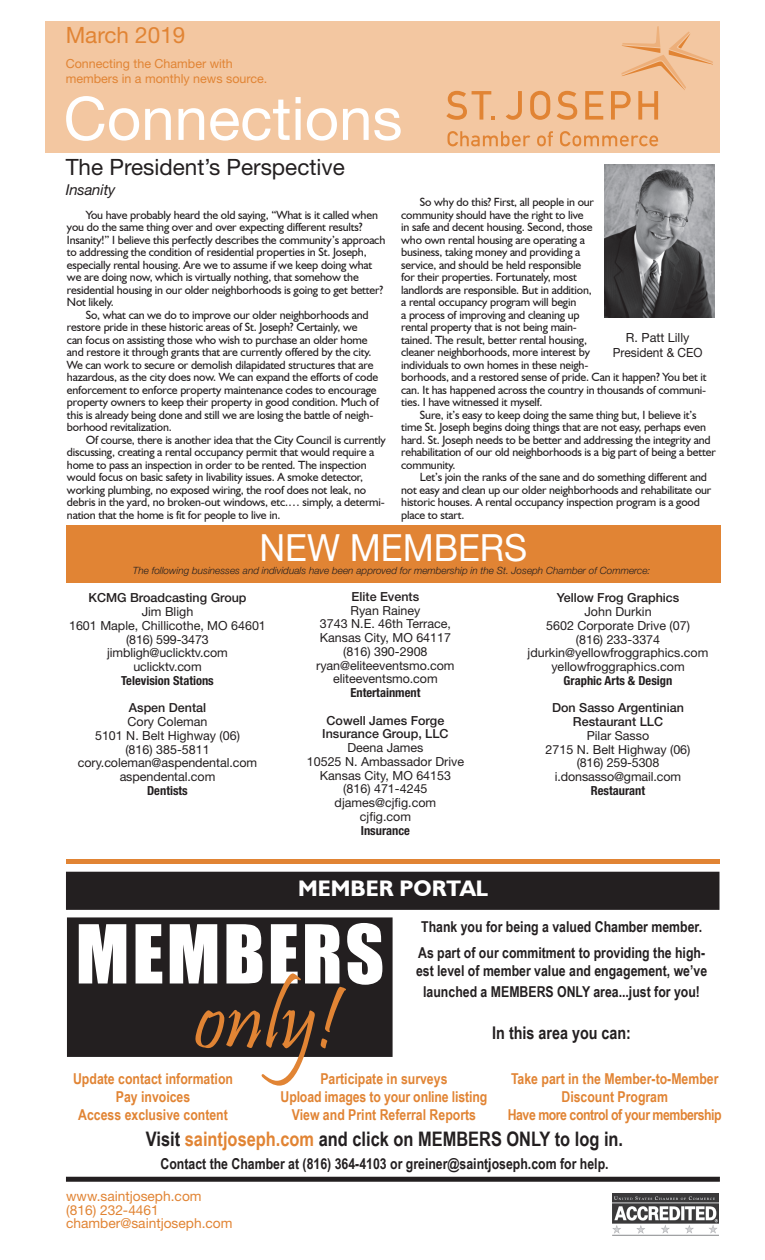
<style>
.page{position:relative;width:765px;height:1260px;background:#fff}
.page>*{position:absolute;margin:0;border:0;box-sizing:border-box;transform-origin:0 0}
.t1{font:90px "Pristina";color:#e18434}
.t2{font:75px "Impact";letter-spacing:.04em;color:#fff}
.t3{font:60px "Helvetica Neue";color:#fff}
.t4{font:37.5px "Helvetica Neue";color:#fff;scale:.95 1}
.t5{font:22.5px "Helvetica Neue";color:#231f20}
.t6{font:700 22.5px "Humanist 521 BT";color:#fff}
.t7{font:22.5px "Helvetica Neue";color:#e18434}
.t8{font:700 20px "Arial Narrow";color:#231f20}
.t9{font:700 17.5px "Arial Narrow";color:#231f20}
.t10{font:700 15px/25.5px "Arial Narrow";color:#231f20}
.t11{font:700 15px/18px "Arial Narrow";color:#e18434;text-align:center}
.t12{font:italic 15px "Helvetica Neue";letter-spacing:-.01em;color:#231f20}
.t13{font:13.75px/13.8px "Helvetica Neue";color:#e18434}
.t14{font:12.62px/15.1px "Helvetica Neue";color:#231f20;text-align:center}
.t15{font:12.5px/13.8px "Helvetica Neue";color:#231f20;text-align:center}
.t16{font:500 12.5px/13.8px "Helvetica Neue";color:#231f20;text-align:center}
.t17{font:700 condensed 12.5px "Helvetica Neue";color:#231f20}
.t18{font:12.5px/15px "Helvetica Neue";color:#e18434}
.t19{font:11.88px/12.5px "Humanist 521 BT";letter-spacing:-.015em;color:#231f20}
.t20{font:italic 300 10px "Helvetica Neue";color:#231f20}
.s1{color:#e18434}
</style>
<div class="page">
<div style="left:45px;top:22px;width:675px;height:131px;background:#f3c7a1"></div>
<img style="left:605px;top:165px;width:109px;height:152px">
<div style="left:66px;top:526px;width:654px;height:57px;background:#e18434"></div>
<img style="left:612px;top:1193px;width:107px;height:42px">
<svg style="left:446px;top:91px;width:49px;height:29px"></svg>
<svg style="left:506px;top:91px;width:16px;height:29px"></svg>
<svg style="left:530px;top:91px;width:20px;height:29px"></svg>
<svg style="left:557px;top:91px;width:20px;height:29px"></svg>
<svg style="left:585px;top:91px;width:18px;height:29px"></svg>
<svg style="left:611px;top:26px;width:102px;height:94px"></svg>
<svg style="left:447px;top:131px;width:83px;height:15px"></svg>
<svg style="left:537px;top:131px;width:16px;height:15px"></svg>
<svg style="left:560px;top:131px;width:98px;height:15px"></svg>
<div style="left:66px;top:859px;width:654px;height:5px;background:#e18434"></div>
<div style="left:67px;top:872px;width:652px;height:37px;background:#231f20"></div>
<div style="left:66px;top:872px;width:654px;height:38px;border:1px solid #231f20"></div>
<div style="left:70px;top:921px;width:319px;height:133px;background:#231f20"></div>
<div style="left:67px;top:917px;width:326px;height:140px;border:6px solid #231f20"></div>
<hr style="left:67px;top:1177px;width:652px;height:4px;background:#231f20">
<div style="left:66px;top:1177px;width:654px;height:5px;border:1px solid #231f20"></div>
<h3 class="t7" style="left:66px;top:19px;width:121px">March 2019</h3>
<p class="t18" style="left:66px;top:57px;width:203px">Connecting the Chamber with members in a monthly news source.</p>
<h3 class="t3" style="left:64px;top:75px;width:340px">Connections</h3>
<h3 class="t5" style="left:66px;top:150px;width:281px">The President’s Perspective</h3>
<p class="t12" style="left:66px;top:179px;width:51px">Insanity</p>
<p class="t19" style="left:67px;top:208px;width:320px;text-indent:19px">You have probably heard the old saying, “What is it called when you do the same thing over and over expecting different results?<br>Insanity!” I believe this perfectly describes the community’s approach to addressing the condition of residential properties in St. Joseph, especially rental housing. Are we to assume if we keep doing what we are doing now, which is virtually nothing, that somehow the residential housing in our older neighborhoods is going to get better?<br>Not likely.</p>
<p class="t19" style="left:67px;top:308px;width:313px;text-indent:19px">So, what can we do to improve our older neighborhoods and restore pride in these historic areas of St. Joseph? Certainly, we<br>can focus on assisting those who wish to purchase an older home and restore it through grants that are currently offered by the city.<br>We can work to secure or demolish dilapidated structures that are hazardous, as the city does now. We can expand the efforts of code enforcement to enforce property maintenance codes to encourage property owners to keep their property in good condition. Much of this is already being done and still we are losing the battle of neigh&shy;borhood revitalization.</p>
<p class="t19" style="left:67px;top:433px;width:320px;text-indent:19px">Of course, there is another idea that the City Council is currently discussing, creating a rental occupancy permit that would require a home to pass an inspection in order to be rented. The inspection would focus on basic safety in livability issues. A smoke detector, working plumbing, no exposed wiring, the roof does not leak, no debris in the yard, no broken-out windows, etc.… simply, a determi&shy;nation that the home is fit for people to live in.</p>
<p class="t19" style="left:401px;top:196px;width:307px;text-indent:19px">So why do this? First, all people in our<br>community should have the right to live<br>in safe and decent housing. Second, those<br>who own rental housing are operating a<br>business, taking money and providing a<br>service, and should be held responsible<br>for their properties. Fortunately, most<br>landlords are responsible. But in addition,<br>a rental occupancy program will begin<br>a process of improving and cleaning up<br>rental property that is not being main-<br>tained. The result, better rental housing,<br>cleaner neighborhoods, more interest by<br>individuals to own homes in these neigh-<br>borhoods, and a restored sense of pride. Can it happen? You bet it can. It has happened across the country in thousands of communi&shy;ties. I have witnessed it myself.</p>
<p class="t19" style="left:401px;top:408px;width:316px;text-indent:19px">Sure, it’s easy to keep doing the same thing but, I believe it’s time St. Joseph begins doing things that are not easy, perhaps even hard. St. Joseph needs to be better and addressing the integrity and rehabilitation of our old neighborhoods is a big part of being a better community.</p>
<p class="t19" style="left:401px;top:471px;width:312px;text-indent:19px">Let’s join the ranks of the sane and do something different and not easy and clean up our older neighborhoods and rehabilitate our historic houses. A rental occupancy inspection program is a good place to start.</p>
<p class="t14" style="left:613px;top:330px;width:91px">R. Patt Lilly<br>President &amp; CEO</p>
<h3 class="t4" style="left:260px;top:521px;width:283px">NEW MEMBERS</h3>
<p class="t20" style="left:133px;top:562px;width:519px">The following businesses and individuals have been approved for membership in the St. Joseph Chamber of Commerce:</p>
<p class="t16" style="left:88px;top:590px;width:160px">KCMG Broadcasting Group</p>
<p class="t15" style="left:69px;top:605px;width:198px">Jim Bligh<br>1601 Maple, Chillicothe, MO 64601 (816) 599-3473 jimbligh@uclicktv.com<br>uclicktv.com</p>
<p class="t17" style="left:121px;top:670px;width:94px">Television Stations</p>
<p class="t16" style="left:129px;top:700px;width:79px">Aspen Dental</p>
<p class="t15" style="left:78px;top:715px;width:181px">Cory Coleman<br>5101 N. Belt Highway (06)<br>(816) 385-5811 cory.coleman@aspendental.com aspendental.com</p>
<p class="t17" style="left:147px;top:780px;width:42px">Dentists</p>
<p class="t16" style="left:352px;top:589px;width:69px">Elite Events</p>
<p class="t15" style="left:316px;top:604px;width:140px">Ryan Rainey<br>3743 N.E. 46th Terrace,<br>Kansas City, MO 64117 (816) 390-2908 ryan@eliteeventsmo.com eliteeventsmo.com</p>
<p class="t17" style="left:350px;top:682px;width:72px">Entertainment</p>
<p class="t16" style="left:322px;top:713px;width:128px">Cowell James Forge<br>Insurance Group, LLC</p>
<p class="t15" style="left:307px;top:742px;width:159px">Deena James<br>10525 N. Ambassador Drive<br>Kansas City, MO 64153 (816) 471-4245 djames@cjfig.com<br>cjfig.com</p>
<p class="t17" style="left:361px;top:820px;width:51px">Insurance</p>
<p class="t16" style="left:557px;top:590px;width:124px">Yellow Frog Graphics</p>
<p class="t15" style="left:528px;top:605px;width:182px">John Durkin<br>5602 Corporate Drive (07)<br>(816) 233-3374 jdurkin@yellowfroggraphics.com yellowfroggraphics.com</p>
<p class="t17" style="left:564px;top:670px;width:110px">Graphic Arts &amp; Design</p>
<p class="t16" style="left:552px;top:700px;width:133px">Don Sasso Argentinian<br>Restaurant LLC</p>
<p class="t15" style="left:546px;top:729px;width:146px">Pilar Sasso<br>2715 N. Belt Highway (06) (816) 259-5308 i.donsasso@gmail.com</p>
<p class="t17" style="left:591px;top:780px;width:56px">Restaurant</p>
<h3 class="t6" style="left:298px;top:875px;width:191px">MEMBER PORTAL</h3>
<h2 class="t2" style="left:76px;top:896px;width:310px">MEMBERS</h2>
<p class="t10" style="left:418px;top:913px;width:289px">Thank you for being a valued Chamber member.<br>As part of our commitment to providing the high-</p>
<p class="t10" style="left:416px;top:959px;width:293px;line-height:21px;text-align:center">est level of member value and engagement, we’ve launched a MEMBERS ONLY area...just for you!</p>
<h3 class="t9" style="left:492px;top:1019px;width:140px">In this area you can:</h3>
<h1 class="t1" style="left:194px;top:969px;width:146px">only!</h1>
<p class="t11" style="left:73px;top:1069px;width:161px">Update contact information<br>Pay invoices<br>Access exclusive content</p>
<p class="t11" style="left:281px;top:1069px;width:208px">Participate in surveys<br>Upload images to your online listing<br>View and Print Referral Reports</p>
<p class="t11" style="left:508px;top:1069px;width:215px">Take part in the Member-to-Member<br>Discount Program<br>Have more control of your membership</p>
<h3 class="t8" style="left:146px;top:1124px;width:479px">Visit <span class="s1">saintjoseph.com</span> and click on MEMBERS ONLY to log in.</h3>
<p class="t10" style="left:161px;top:1150px;width:450px">Contact the Chamber at (816) 364-4103 or greiner@saintjoseph.com for help.</p>
<p class="t13" style="left:66px;top:1190px;width:168px">www.saintjoseph.com (816) 232-4461 chamber@saintjoseph.com</p>
</div>
